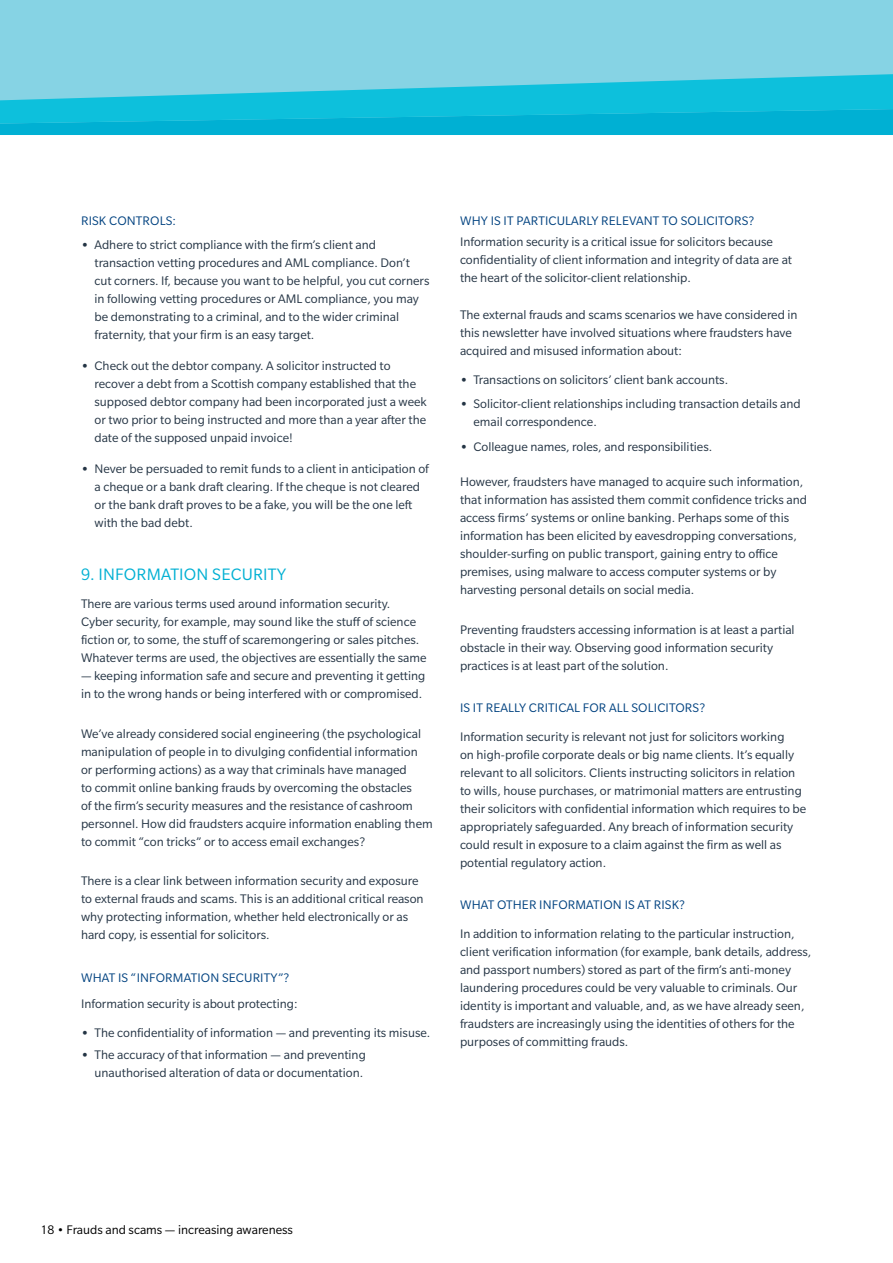
<style>
.page{position:relative;width:893px;height:1263px;background:#fff}
.page>*{position:absolute;margin:0;border:0;box-sizing:border-box;transform-origin:0 0}
.t1{font:18px "Slate Pro";letter-spacing:.01em;color:#00b0d3}
.t2{font:13.5px/18px "Slate Pro";color:#243444}
.t3{font:13.5px "Slate Pro";letter-spacing:.01em;color:#004280}
.t4{font:13.5px "Slate Pro";color:#000}
.s1{font-weight:700}
</style>
<div class="page">
<div style="left:0;top:0;width:893px;height:135px;background:#86d3e4"></div>
<svg style="left:0;top:74px;width:893px;height:61px"></svg>
<p class="t3" style="left:81px;top:214px;width:96px">RISK CONTROLS:</p>
<p class="t2" style="left:94px;top:236px;width:337px;text-indent:-14px"><span class="s1">•</span> Adhere to strict compliance with the firm’s client and transaction vetting procedures and AML compliance. Don’t cut corners. If, because you want to be helpful, you cut corners in following vetting procedures or AML compliance, you may be demonstrating to a criminal, and to the wider criminal fraternity, that your firm is an easy target.</p>
<p class="t2" style="left:94px;top:357px;width:334px;text-indent:-14px"><span class="s1">•</span> Check out the debtor company. A solicitor instructed to recover a debt from a Scottish company established that the supposed debtor company had been incorporated just a week or two prior to being instructed and more than a year after the date of the supposed unpaid invoice!</p>
<p class="t2" style="left:94px;top:460px;width:336px;text-indent:-14px"><span class="s1">•</span> Never be persuaded to remit funds to a client in anticipation of a cheque or a bank draft clearing. If the cheque is not cleared or the bank draft proves to be a fake, you will be the one left with the bad debt.</p>
<h1 class="t1" style="left:81px;top:564px;width:207px">9. INFORMATION SECURITY</h1>
<p class="t2" style="left:81px;top:595px;width:347px">There are various terms used around information security.<br>Cyber security, for example, may sound like the stuff of science fiction or, to some, the stuff of scaremongering or sales pitches.<br>Whatever terms are used, the objectives are essentially the same</p>
<p class="t2" style="left:81px;top:667px;width:346px">— keeping information safe and secure and preventing it getting in to the wrong hands or being interfered with or compromised.</p>
<p class="t2" style="left:81px;top:724px;width:353px">We’ve already considered social engineering (the psychological manipulation of people in to divulging confidential information<br>or performing actions) as a way that criminals have managed<br>to commit online banking frauds by overcoming the obstacles<br>of the firm’s security measures and the resistance of cashroom personnel. How did fraudsters acquire information enabling them to commit “con tricks” or to access email exchanges?</p>
<p class="t2" style="left:81px;top:872px;width:344px">There is a clear link between information security and exposure to external frauds and scams. This is an additional critical reason why protecting information, whether held electronically or as hard copy, is essential for solicitors.</p>
<p class="t3" style="left:81px;top:970px;width:210px">WHAT IS “INFORMATION SECURITY”?</p>
<p class="t2" style="left:81px;top:995px;width:218px">Information security is about protecting:</p>
<p class="t2" style="left:81px;top:1024px;width:351px"><span class="s1">•</span> The confidentiality of information — and preventing its misuse.</p>
<p class="t2" style="left:81px;top:1046px;width:286px;text-align:right"><span class="s1">•</span> The accuracy of that information — and preventing unauthorised alteration of data or documentation.</p>
<p class="t3" style="left:460px;top:213px;width:296px">WHY IS IT PARTICULARLY RELEVANT TO SOLICITORS?</p>
<p class="t2" style="left:460px;top:232px;width:334px">Information security is a critical issue for solicitors because confidentiality of client information and integrity of data are at the heart of the solicitor-client relationship.</p>
<p class="t2" style="left:460px;top:306px;width:339px">The external frauds and scams scenarios we have considered in this newsletter have involved situations where fraudsters have acquired and misused information about:</p>
<p class="t2" style="left:460px;top:370px;width:270px"><span class="s1">•</span> Transactions on solicitors’ client bank accounts.</p>
<p class="t2" style="left:473px;top:395px;width:329px;text-indent:-14px"><span class="s1">•</span> Solicitor-client relationships including transaction details and email correspondence.</p>
<p class="t2" style="left:460px;top:437px;width:254px"><span class="s1">•</span> Colleague names, roles, and responsibilities.</p>
<p class="t2" style="left:460px;top:473px;width:349px">However, fraudsters have managed to acquire such information, that information has assisted them commit confidence tricks and access firms’ systems or online banking. Perhaps some of this information has been elicited by eavesdropping conversations, shoulder-surfing on public transport, gaining entry to office premises, using malware to access computer systems or by harvesting personal details on social media.</p>
<p class="t2" style="left:460px;top:620px;width:336px">Preventing fraudsters accessing information is at least a partial obstacle in their way. Observing good information security practices is at least part of the solution.</p>
<p class="t3" style="left:460px;top:701px;width:247px">IS IT REALLY CRITICAL FOR ALL SOLICITORS?</p>
<p class="t2" style="left:460px;top:727px;width:348px">Information security is relevant not just for solicitors working<br>on high-profile corporate deals or big name clients. It’s equally relevant to all solicitors. Clients instructing solicitors in relation to wills, house purchases, or matrimonial matters are entrusting their solicitors with confidential information which requires to be appropriately safeguarded. Any breach of information security could result in exposure to a claim against the firm as well as potential regulatory action.</p>
<p class="t3" style="left:460px;top:898px;width:226px">WHAT OTHER INFORMATION IS AT RISK?</p>
<p class="t2" style="left:460px;top:924px;width:353px">In addition to information relating to the particular instruction, client verification information (for example, bank details, address, and passport numbers) stored as part of the firm’s anti-money laundering procedures could be very valuable to criminals. Our identity is important and valuable, and, as we have already seen, fraudsters are increasingly using the identities of others for the purposes of committing frauds.</p>
<p class="t4" style="left:41px;top:1222px;width:254px">18 • Frauds and scams — increasing awareness</p>
</div>
